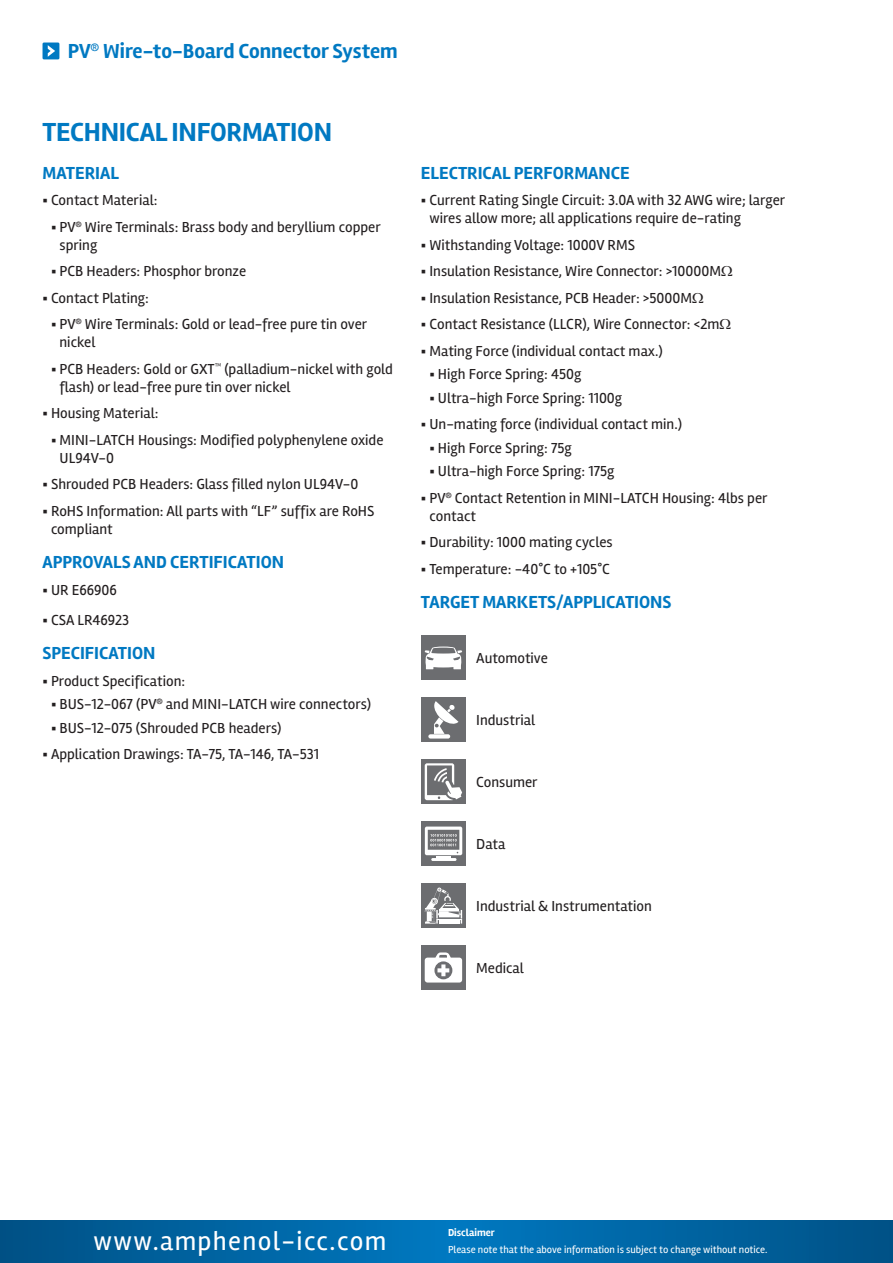
<style>
.page{position:relative;width:893px;height:1263px;background:#fff}
.page>*{position:absolute;margin:0;border:0;box-sizing:border-box;transform-origin:0 0}
.t1{font:27px "Rambla";letter-spacing:.05em;color:#fff}
.t2{font:700 27px "Rambla";letter-spacing:-.01em;color:#0079c2}
.t3{font:700 21px "Rambla";color:#0079c2}
.t4{font:700 18px "Rambla";color:#0079c2}
.t5{font:15px/18px "Rambla";color:#231f20}
.t6{font:10.5px "Rambla";color:#fff}
.t7{font:700 10.5px "Rambla";color:#fff}
</style>
<div class="page">
<div style="left:43px;top:43px;width:16px;height:16px;background:#0079c2"></div>
<svg style="left:48px;top:45px;width:7px;height:12px"></svg>
<svg style="left:0;top:1220px;width:893px;height:25px;background:#0064a2"></svg>
<svg style="left:0;top:1245px;width:893px;height:18px;background:#0064a2"></svg>
<div style="left:421px;top:635px;width:45px;height:45px;background:#6c6d70"></div>
<svg style="left:424px;top:646px;width:38px;height:23px"></svg>
<div style="left:421px;top:697px;width:45px;height:45px;background:#6c6d70"></div>
<svg style="left:428px;top:734px;width:22px;height:4px"></svg>
<svg style="left:434px;top:701px;width:24px;height:33px"></svg>
<div style="left:421px;top:759px;width:45px;height:45px;background:#6c6d70"></div>
<svg style="left:425px;top:763px;width:37px;height:37px"></svg>
<div style="left:421px;top:821px;width:45px;height:45px;background:#6c6d70"></div>
<hr style="left:431px;top:858px;width:26px;height:3px;background:#fff">
<svg style="left:425px;top:826px;width:37px;height:32px"></svg>
<div style="left:421px;top:883px;width:45px;height:45px;background:#6c6d70"></div>
<svg style="left:425px;top:887px;width:37px;height:37px"></svg>
<div style="left:421px;top:945px;width:45px;height:45px;background:#6c6d70"></div>
<svg style="left:425px;top:952px;width:37px;height:30px"></svg>
<p class="t3" style="left:68px;top:39px;width:331px">PV<sup>®</sup> Wire-to-Board Connector System</p>
<p class="t2" style="left:43px;top:116px;width:291px">TECHNICAL INFORMATION</p>
<p class="t4" style="left:43px;top:162px;width:78px">MATERIAL</p>
<p class="t5" style="left:43px;top:191px;width:116px">▪ Contact Material:</p>
<p class="t5" style="left:60px;top:218px;width:323px;text-indent:-9px">▪ PV<sup>®</sup> Wire Terminals: Brass body and beryllium copper spring</p>
<p class="t5" style="left:51px;top:262px;width:197px">▪ PCB Headers: Phosphor bronze</p>
<p class="t5" style="left:43px;top:289px;width:108px">▪ Contact Plating:</p>
<p class="t5" style="left:60px;top:315px;width:309px;text-indent:-9px">▪ PV<sup>®</sup> Wire Terminals: Gold or lead-free pure tin over nickel</p>
<p class="t5" style="left:60px;top:360px;width:335px;text-indent:-9px">▪ PCB Headers: Gold or GXT<sup>™</sup> (palladium-nickel with gold flash) or lead-free pure tin over nickel</p>
<p class="t5" style="left:43px;top:404px;width:118px">▪ Housing Material:</p>
<p class="t5" style="left:60px;top:431px;width:325px;text-indent:-9px">▪ MINI-LATCH Housings: Modified polyphenylene oxide<br>UL94V-0</p>
<p class="t5" style="left:43px;top:475px;width:317px">▪ Shrouded PCB Headers: Glass filled nylon UL94V-0</p>
<p class="t5" style="left:51px;top:502px;width:325px;text-indent:-9px">▪ RoHS Information: All parts with “LF” suffix are RoHS compliant</p>
<p class="t4" style="left:43px;top:552px;width:243px">APPROVALS AND CERTIFICATION</p>
<p class="t5" style="left:43px;top:581px;width:76px">▪ UR E66906</p>
<p class="t5" style="left:43px;top:611px;width:88px">▪ CSA LR46923</p>
<p class="t4" style="left:43px;top:642px;width:114px">SPECIFICATION</p>
<p class="t5" style="left:43px;top:672px;width:144px">▪ Product Specification:</p>
<p class="t5" style="left:51px;top:695px;width:322px">▪ BUS-12-067 (PV<sup>®</sup> and MINI-LATCH wire connectors)</p>
<p class="t5" style="left:51px;top:719px;width:232px">▪ BUS-12-075 (Shrouded PCB headers)</p>
<p class="t5" style="left:43px;top:745px;width:278px">▪ Application Drawings: TA-75, TA-146, TA-531</p>
<p class="t4" style="left:421px;top:162px;width:210px">ELECTRICAL PERFORMANCE</p>
<p class="t5" style="left:429px;top:191px;width:357px;text-indent:-9px">▪ Current Rating Single Circuit: 3.0A with 32 AWG wire; larger wires allow more; all applications require de-rating</p>
<p class="t5" style="left:421px;top:236px;width:216px">▪ Withstanding Voltage: 1000V RMS</p>
<p class="t5" style="left:421px;top:262px;width:301px">▪ Insulation Resistance, Wire Connector: &gt;10000M</p>
<p class="t5" style="left:421px;top:289px;width:273px">▪ Insulation Resistance, PCB Header: &gt;5000M</p>
<p class="t5" style="left:421px;top:315px;width:300px">▪ Contact Resistance (LLCR), Wire Connector: &lt;2m</p>
<p class="t5" style="left:421px;top:342px;width:243px">▪ Mating Force (individual contact max.)</p>
<p class="t5" style="left:429px;top:365px;width:153px">▪ High Force Spring: 450g</p>
<p class="t5" style="left:429px;top:389px;width:194px">▪ Ultra-high Force Spring: 1100g</p>
<p class="t5" style="left:421px;top:415px;width:263px">▪ Un-mating force (individual contact min.)</p>
<p class="t5" style="left:429px;top:439px;width:144px">▪ High Force Spring: 75g</p>
<p class="t5" style="left:429px;top:462px;width:186px">▪ Ultra-high Force Spring: 175g</p>
<p class="t5" style="left:429px;top:489px;width:340px;text-indent:-9px">▪ PV<sup>®</sup> Contact Retention in MINI-LATCH Housing: 4lbs per contact</p>
<p class="t5" style="left:421px;top:533px;width:193px">▪ Durability: 1000 mating cycles</p>
<p class="t5" style="left:421px;top:560px;width:191px">▪ Temperature: -40°C to +105°C</p>
<p class="t4" style="left:421px;top:592px;width:252px">TARGET MARKETS/APPLICATIONS</p>
<p class="t5" style="left:476px;top:649px;width:73px">Automotive</p>
<p class="t5" style="left:476px;top:711px;width:60px">Industrial</p>
<p class="t5" style="left:476px;top:773px;width:63px">Consumer</p>
<p class="t5" style="left:476px;top:835px;width:31px">Data</p>
<p class="t5" style="left:476px;top:896px;width:177px">Industrial &amp; Instrumentation</p>
<p class="t5" style="left:476px;top:958px;width:49px">Medical</p>
<h1 class="t1" style="left:94px;top:1224px;width:294px">www.amphenol-icc.com</h1>
<p class="t7" style="left:448px;top:1227px;width:48px">Disclaimer</p>
<p class="t6" style="left:448px;top:1243px;width:321px">Please note that the above information is subject to change without notice.</p>
</div>
